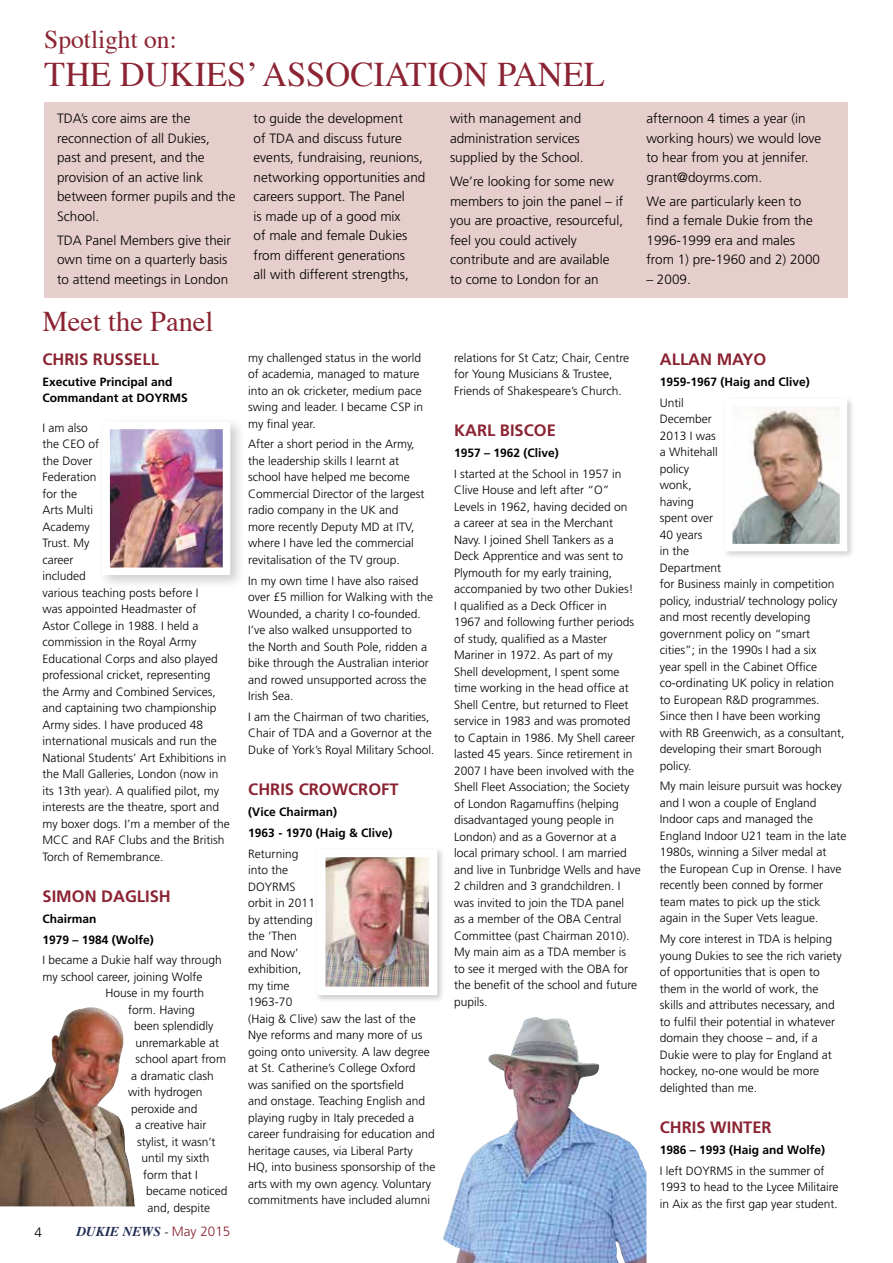
<style>
.page{position:relative;width:893px;height:1263px;background:#fff}
.page>*{position:absolute;margin:0;border:0;box-sizing:border-box;transform-origin:0 0}
.t1{font:34.5px "Times";color:#8b2332}
.t2{font:28.5px "Times";color:#8b2332}
.t3{font:25.5px "Times";color:#8b2332}
.t4{font:700 16.5px "Frutiger";color:#8b2332}
.t5{font:300 13.5px/19.5px "Frutiger";color:#000}
.t6{font:italic 700 13.5px "Times";color:#1e2b51}
.t7{font:300 12px/16.5px "Frutiger";color:#000}
.t8{font:700 12px/20.7px "Frutiger";color:#000}
.s1{font-family:"Minion Pro";font-weight:400;font-style:normal;color:#000}
.s2{font-family:"Frutiger";font-weight:300;font-style:normal;color:#8b2332}
</style>
<div class="page">
<div style="left:44px;top:102px;width:804px;height:195px;background:#e5cecc"></div>
<div style="left:314px;top:846px;width:131px;height:157px;background:#000;opacity:.2"></div>
<img style="left:326px;top:858px;width:102px;height:128px">
<div style="left:317px;top:849px;width:120px;height:146px;border:8px solid #fff"></div>
<img style="left:443px;top:1017px;width:203px;height:246px">
<div style="left:722px;top:396px;width:133px;height:164px;background:#000;opacity:.2"></div>
<img style="left:734px;top:408px;width:104px;height:134px">
<img style="left:0;top:1007px;width:135px;height:199px">
<div style="left:97px;top:417px;width:149px;height:173px;background:#000;opacity:.2"></div>
<img style="left:111px;top:431px;width:110px;height:135px">
<div style="left:102px;top:422px;width:128px;height:153px;border:8px solid #fff"></div>
<h3 class="t3" style="left:44px;top:16px;width:134px">Spotlight on:</h3>
<h1 class="t1" style="left:44px;top:42px;width:562px">THE DUKIES’ ASSOCIATION PANEL</h1>
<p class="t5" style="left:57px;top:109px;width:180px">TDA’s core aims are the reconnection of all Dukies, past and present, and the provision of an active link between former pupils and the<br>School.</p>
<p class="t5" style="left:57px;top:230px;width:176px">TDA Panel Members give their own time on a quarterly basis to attend meetings in London</p>
<p class="t5" style="left:254px;top:109px;width:173px">to guide the development<br>of TDA and discuss future events, fundraising, reunions, networking opportunities and careers support. The Panel<br>is made up of a good mix<br>of male and female Dukies from different generations<br>all with different strengths,</p>
<p class="t5" style="left:450px;top:109px;width:135px">with management and administration services supplied by the School.</p>
<p class="t5" style="left:450px;top:172px;width:175px">We’re looking for some new members to join the panel – if you are proactive, resourceful, feel you could actively contribute and are available to come to London for an</p>
<h2 class="t2" style="left:43px;top:295px;width:172px">Meet the Panel</h2>
<p class="t5" style="left:646px;top:109px;width:176px">afternoon 4 times a year (in working hours) we would love to hear from you at jennifer. grant@doyrms.com.</p>
<p class="t5" style="left:646px;top:191px;width:175px">We are particularly keen to find a female Dukie from the<br>1996-1999 era and males from 1) pre-1960 and 2) 2000</p>
<p class="t5" style="left:646px;top:269px;width:46px">– 2009.</p>
<h3 class="t4" style="left:43px;top:350px;width:118px">CHRIS RUSSELL</h3>
<p class="t8" style="left:43px;top:373px;width:147px;line-height:16.5px">Executive Principal and<br>Commandant at DOYRMS</p>
<p class="t7" style="left:43px;top:419px;width:189px">I am also<br>the CEO of<br>the Dover<br>Federation<br>for the<br>Arts Multi<br>Academy<br>Trust. My<br>career<br>included<br>various teaching posts before I<br>was appointed Headmaster of<br>Astor College in 1988. I held a commission in the Royal Army<br>Educational Corps and also played professional cricket, representing the Army and Combined Services, and captaining two championship<br>Army sides. I have produced 48 international musicals and run the<br>National Students’ Art Exhibitions in the Mall Galleries, London (now in its 13th year). A qualified pilot, my interests are the theatre, sport and my boxer dogs. I’m a member of the<br>MCC and RAF Clubs and the British<br>Torch of Remembrance.</p>
<h3 class="t4" style="left:43px;top:887px;width:130px">SIMON DAGLISH</h3>
<p class="t8" style="left:43px;top:908px;width:113px">Chairman<br>1979 – 1984 (Wolfe)</p>
<p class="t7" style="left:43px;top:952px;width:181px">I became a Dukie half way through</p>
<p class="t7" style="left:43px;top:968px;width:161px">my school career, joining Wolfe</p>
<p class="t7" style="left:106px;top:985px;width:100px">House in my fourth</p>
<p class="t7" style="left:128px;top:1001px;width:68px">form. Having</p>
<p class="t7" style="left:134px;top:1018px;width:81px">been splendidly</p>
<p class="t7" style="left:136px;top:1034px;width:85px">unremarkable at</p>
<p class="t7" style="left:136px;top:1051px;width:92px">school apart from</p>
<p class="t7" style="left:131px;top:1067px;width:84px">a dramatic clash</p>
<p class="t7" style="left:128px;top:1084px;width:76px">with hydrogen</p>
<p class="t7" style="left:131px;top:1100px;width:68px">peroxide and</p>
<p class="t7" style="left:136px;top:1117px;width:73px">a creative hair</p>
<p class="t7" style="left:137px;top:1133px;width:80px">stylist, it wasn’t</p>
<p class="t7" style="left:142px;top:1150px;width:69px">until my sixth</p>
<p class="t7" style="left:143px;top:1166px;width:56px">form that I</p>
<p class="t7" style="left:146px;top:1183px;width:83px">became noticed</p>
<p class="t7" style="left:148px;top:1199px;width:64px">and, despite</p>
<p class="t5" style="left:35px;top:1223px;width:9px">4</p>
<p class="t6" style="left:77px;top:1219px;width:155px">DUKIE NEWS <span class="s1">-</span> <span class="s2">May 2015</span></p>
<p class="t7" style="left:248px;top:349px;width:176px">my challenged status in the world of academia, managed to mature into an ok cricketer, medium pace swing and leader. I became CSP in my final year.</p>
<p class="t7" style="left:248px;top:436px;width:178px">After a short period in the Army, the leadership skills I learnt at school have helped me become<br>Commercial Director of the largest radio company in the UK and more recently Deputy MD at ITV, where I have led the commercial revitalisation of the TV group.</p>
<p class="t7" style="left:248px;top:572px;width:186px">In my own time I have also raised over £5 million for Walking with the<br>Wounded, a charity I co-founded.<br>I’ve also walked unsupported to<br>the North and South Pole, ridden a bike through the Australian interior and rowed unsupported across the<br>Irish Sea.</p>
<p class="t7" style="left:248px;top:708px;width:188px">I am the Chairman of two charities,<br>Chair of TDA and a Governor at the<br>Duke of York’s Royal Military School.</p>
<h3 class="t4" style="left:248px;top:780px;width:152px">CHRIS CROWCROFT</h3>
<p class="t8" style="left:248px;top:801px;width:146px">(Vice Chairman)<br>1963 - 1970 (Haig &amp; Clive)</p>
<p class="t7" style="left:248px;top:845px;width:189px">Returning<br>into the<br>DOYRMS<br>orbit in 2011<br>by attending<br>the ‘Then<br>and Now’<br>exhibition,<br>my time<br>1963-70<br>(Haig &amp; Clive) saw the last of the<br>Nye reforms and many more of us going onto university. A law degree at St. Catherine’s College Oxford was sanified on the sportsfield<br>and onstage. Teaching English and playing rugby in Italy preceded a career fundraising for education and heritage causes, via Liberal Party<br>HQ, into business sponsorship of the arts with my own agency. Voluntary commitments have included alumni</p>
<p class="t7" style="left:454px;top:349px;width:177px">relations for St Catz; Chair, Centre for Young Musicians &amp; Trustee,<br>Friends of Shakespeare’s Church.</p>
<h3 class="t4" style="left:454px;top:421px;width:103px">KARL BISCOE</h3>
<p class="t8" style="left:454px;top:442px;width:106px">1957 – 1962 (Clive)</p>
<p class="t7" style="left:454px;top:465px;width:188px">I started at the School in 1957 in<br>Clive House and left after “O”<br>Levels in 1962, having decided on<br>a career at sea in the Merchant<br>Navy. I joined Shell Tankers as a<br>Deck Apprentice and was sent to<br>Plymouth for my early training, accompanied by two other Dukies!<br>I qualified as a Deck Officer in<br>1967 and following further periods of study, qualified as a Master<br>Mariner in 1972. As part of my<br>Shell development, I spent some time working in the head office at<br>Shell Centre, but returned to Fleet service in 1983 and was promoted to Captain in 1986. My Shell career lasted 45 years. Since retirement in<br>2007 I have been involved with the<br>Shell Fleet Association; the Society of London Ragamuffins (helping disadvantaged young people in<br>London) and as a Governor at a local primary school. I am married and live in Tunbridge Wells and have<br>2 children and 3 grandchildren. I was invited to join the TDA panel<br>as a member of the OBA Central<br>Committee (past Chairman 2010).<br>My main aim as a TDA member is<br>to see it merged with the OBA for the benefit of the school and future pupils.</p>
<h3 class="t4" style="left:660px;top:350px;width:108px">ALLAN MAYO</h3>
<p class="t8" style="left:660px;top:371px;width:152px">1959-1967 (Haig and Clive)</p>
<p class="t7" style="left:660px;top:394px;width:186px">Until<br>December<br>2013 I was<br>a Whitehall<br>policy<br>wonk,<br>having<br>spent over<br>40 years<br>in the<br>Department<br>for Business mainly in competition policy, industrial/ technology policy and most recently developing government policy on “smart cities”; in the 1990s I had a six<br>year spell in the Cabinet Office co-ordinating UK policy in relation to European R&amp;D programmes.<br>Since then I have been working with RB Greenwich, as a consultant, developing their smart Borough policy.</p>
<p class="t7" style="left:660px;top:778px;width:188px">My main leisure pursuit was hockey and I won a couple of England<br>Indoor caps and managed the<br>England Indoor U21 team in the late<br>1980s, winning a Silver medal at<br>the European Cup in Orense. I have recently been conned by former team mates to pick up the stick again in the Super Vets league.</p>
<p class="t7" style="left:660px;top:931px;width:184px">My core interest in TDA is helping young Dukies to see the rich variety of opportunities that is open to them in the world of work, the skills and attributes necessary, and to fulfil their potential in whatever domain they choose – and, if a<br>Dukie were to play for England at hockey, no-one would be more delighted than me.</p>
<h3 class="t4" style="left:660px;top:1118px;width:113px">CHRIS WINTER</h3>
<p class="t8" style="left:660px;top:1139px;width:167px">1986 – 1993 (Haig and Wolfe)</p>
<p class="t7" style="left:660px;top:1162px;width:180px">I left DOYRMS in the summer of<br>1993 to head to the Lycee Militaire in Aix as the first gap year student.</p>
</div>
